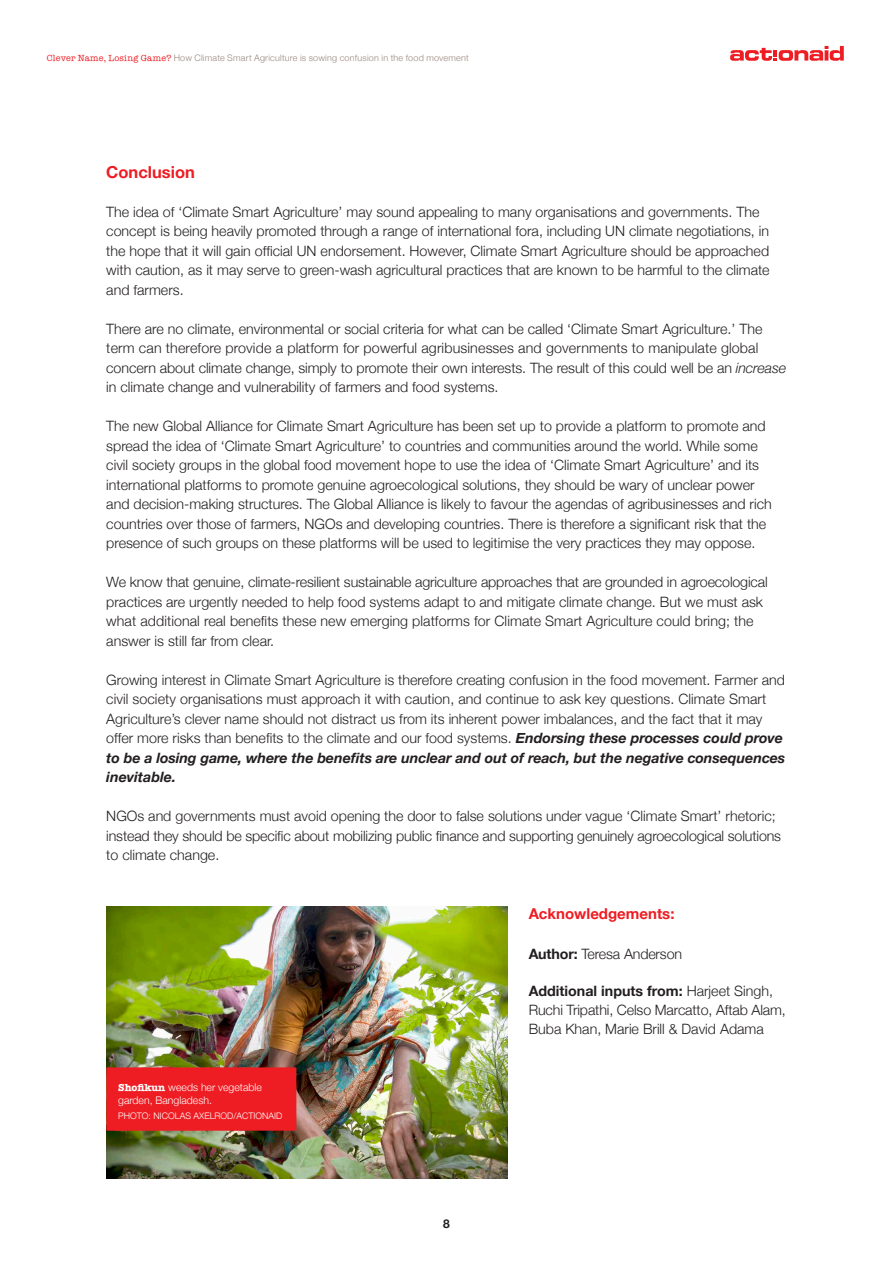
<style>
.page{position:relative;width:893px;height:1263px;background:#fff}
.page>*{position:absolute;margin:0;border:0;box-sizing:border-box;transform-origin:0 0}
.body_copy{font:700 16.5px "Helvetica Neue";color:#ee1d23}
.body_copy-2{font:700 15px "Helvetica Neue";color:#ee1d23}
.body_copy-3{font:300 14.25px/19.5px "Helvetica Neue";color:#231f20}
.body_copy-4{font:700 14.25px "Helvetica Neue";color:#231f20}
.t1{font:700 12px "Helvetica Neue";color:#231f20}
.t2{font:300 10.5px/12.8px "Helvetica Neue";color:#fff}
.t3{font:300 9px "Helvetica Neue";letter-spacing:.025em;color:#99877d}
.t4{font:300 9px "Helvetica Neue";color:#fff}
.s1{font-family:"American Typewriter";font-weight:400;color:#ee1d23}
.s2{font-style:italic}
.s3{font-weight:700;font-style:italic}
.s4{font-family:"American Typewriter";font-weight:700}
.s5{font-weight:700}
.s6{font-weight:300}
</style>
<div class="page">
<svg style="left:730px;top:46px;width:114px;height:15px"></svg>
<img style="left:106px;top:907px;width:401px;height:272px">
<div style="left:106px;top:1067px;width:190px;height:64px;background:#ee1d23"></div>
<p class="t3" style="left:47px;top:52px;width:423px"><span class="s1">Clever Name, Losing Game?</span> How Climate Smart Agriculture is sowing confusion in the food movement</p>
<p class="body_copy" style="left:106px;top:162px;width:90px">Conclusion</p>
<p class="body_copy-3" style="left:106px;top:202px;width:665px">The idea of ‘Climate Smart Agriculture’ may sound appealing to many organisations and governments. The concept is being heavily promoted through a range of international fora, including UN climate negotiations, in the hope that it will gain official UN endorsement. However, Climate Smart Agriculture should be approached with caution, as it may serve to green-wash agricultural practices that are known to be harmful to the climate and farmers.</p>
<p class="body_copy-3" style="left:106px;top:319px;width:681px">There are no climate, environmental or social criteria for what can be called ‘Climate Smart Agriculture.’ The term can therefore provide a platform for powerful agribusinesses and governments to manipulate global concern about climate change, simply to promote their own interests. The result of this could well be an <span class="s2">increase </span>in climate change and vulnerability of farmers and food systems.</p>
<p class="body_copy-3" style="left:106px;top:416px;width:667px">The new Global Alliance for Climate Smart Agriculture has been set up to provide a platform to promote and spread the idea of ‘Climate Smart Agriculture’ to countries and communities around the world. While some civil society groups in the global food movement hope to use the idea of ‘Climate Smart Agriculture’ and its international platforms to promote genuine agroecological solutions, they should be wary of unclear power and decision-making structures. The Global Alliance is likely to favour the agendas of agribusinesses and rich countries over those of farmers, NGOs and developing countries. There is therefore a significant risk that the presence of such groups on these platforms will be used to legitimise the very practices they may oppose.</p>
<p class="body_copy-3" style="left:106px;top:572px;width:663px">We know that genuine, climate-resilient sustainable agriculture approaches that are grounded in agroecological</p>
<p class="body_copy-3" style="left:106px;top:592px;width:658px">practices are urgently needed to help food systems adapt to and mitigate climate change. But we must ask what additional real benefits these new emerging platforms for Climate Smart Agriculture could bring; the answer is still far from clear.</p>
<p class="body_copy-3" style="left:106px;top:670px;width:680px">Growing interest in Climate Smart Agriculture is therefore creating confusion in the food movement. Farmer and civil society organisations must approach it with caution, and continue to ask key questions. Climate Smart Agriculture’s clever name should not distract us from its inherent power imbalances, and the fact that it may offer more risks than benefits to the climate and our food systems. <span class="s3">Endorsing these processes could prove to be a losing game, where the benefits are unclear and out of reach, but the negative consequences inevitable.</span></p>
<p class="body_copy-3" style="left:106px;top:806px;width:676px">NGOs and governments must avoid opening the door to false solutions under vague ‘Climate Smart’ rhetoric; instead they should be specific about mobilizing public finance and supporting genuinely agroecological solutions to climate change.</p>
<p class="t2" style="left:118px;top:1080px;width:145px"><span class="s4">Shofikun</span> weeds her vegetable garden, Bangladesh.</p>
<p class="t4" style="left:118px;top:1110px;width:166px">PHOTO: NICOLAS AXELROD/ACTIONAID</p>
<p class="t1" style="left:443px;top:1216px;width:8px">8</p>
<p class="body_copy-2" style="left:529px;top:904px;width:147px">Acknowledgements:</p>
<p class="body_copy-3" style="left:529px;top:943px;width:155px"><span class="s5">Author:</span> Teresa Anderson</p>
<p class="body_copy-4" style="left:529px;top:982px;width:246px">Additional inputs from: <span class="s6">Harjeet Singh,</span></p>
<p class="body_copy-3" style="left:529px;top:1000px;width:259px;line-height:18.8px">Ruchi Tripathi, Celso Marcatto, Aftab Alam,<br>Buba Khan, Marie Brill &amp; David Adama</p>
</div>
